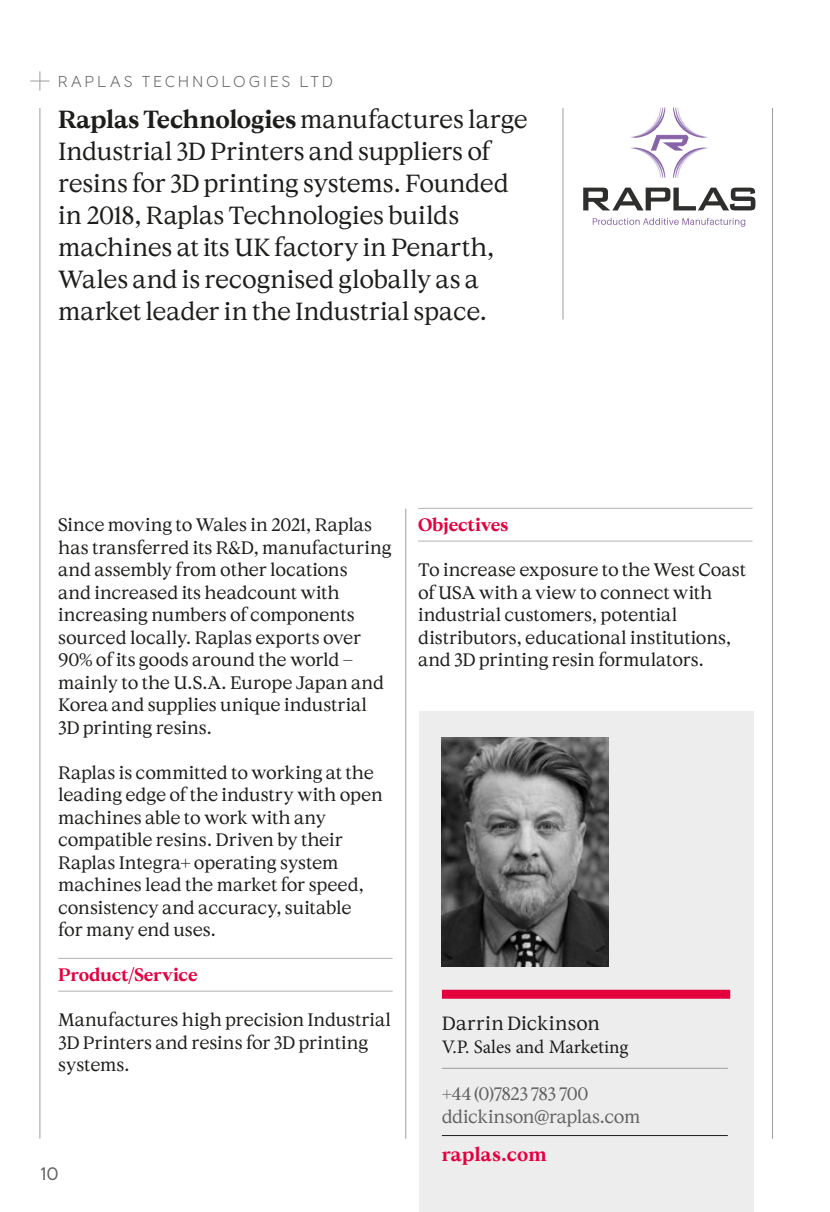
<style>
.page{position:relative;width:830px;height:1212px;background:#fff}
.page>*{position:absolute;margin:0;border:0;box-sizing:border-box;transform-origin:0 0}
.StandFirst_Serif_16{font:24.75px/31.9px "Wales Serif";letter-spacing:-.01em;color:#1d1d1b}
._03_Name_Line{font:19.12px "Minion Pro";color:#1d1d1b}
.StandFirst_Serif_16-2{font:19.12px "Wales Serif";letter-spacing:.01em;color:#1d1d1b}
.URL{font:700 19.12px "Wales Serif";letter-spacing:.01em;color:#e4003f}
._02_Body{font:18px/22.5px "Wales Serif";letter-spacing:-.01em;color:#1d1d1b}
._02_Body-2{font:18px/22.9px "Wales Serif";letter-spacing:-.03em;color:#646363}
._01_Red_Title_Line{font:700 18px "Wales Serif";letter-spacing:-.01em;color:#e4003f}
.t1{font:18px "Wales Sans Body";color:#646363}
.t2{font:300 15.75px "Wales Sans Headline";letter-spacing:.215em;color:#646363}
.s1{font-weight:700}
</style>
<div class="page">
<hr style="left:58px;top:958px;width:334px;height:1px;background:#b3b2b2">
<hr style="left:58px;top:991px;width:334px;height:1px;background:#b3b2b2">
<hr style="left:418px;top:508px;width:334px;height:1px;background:#b3b2b2">
<hr style="left:418px;top:541px;width:334px;height:1px;background:#b3b2b2">
<hr style="left:405px;top:509px;width:1px;height:630px;background:#9d9d9c">
<hr style="left:771px;top:108px;width:1px;height:1031px;background:#9d9d9c">
<hr style="left:39px;top:108px;width:1px;height:1031px;background:#9d9d9c">
<svg style="left:30px;top:71px;width:19px;height:20px"></svg>
<hr style="left:562px;top:108px;width:1px;height:212px;background:#9d9d9c">
<svg style="left:583px;top:188px;width:172px;height:22px"></svg>
<svg style="left:592px;top:218px;width:153px;height:9px"></svg>
<svg style="left:630px;top:107px;width:78px;height:71px"></svg>
<div style="left:419px;top:711px;width:334px;height:501px;background:#ededed"></div>
<div style="left:441px;top:990px;width:288px;height:9px;background:#e4003f"></div>
<img style="left:441px;top:737px;width:167px;height:230px">
<hr style="left:441px;top:1068px;width:286px;height:1px;background:#9d9d9c">
<hr style="left:441px;top:1135px;width:286px;height:1px;background:#1d1d1b">
<p class="t2" style="left:58px;top:71px;width:276px">RAPLAS TECHNOLOGIES LTD</p>
<p class="StandFirst_Serif_16" style="left:58px;top:103px;width:471px"><span class="s1">Raplas Technologies</span> manufactures large Industrial 3D Printers and suppliers of resins for 3D printing systems. Founded in 2018, Raplas Technologies builds machines at its UK factory in Penarth, Wales and is recognised globally as a market leader in the Industrial space.</p>
<p class="_02_Body" style="left:58px;top:513px;width:335px">Since moving to Wales in 2021, Raplas has transferred its R&amp;D, manufacturing and assembly from other locations<br>and increased its headcount with increasing numbers of components sourced locally. Raplas exports over 90% of its goods around the world – mainly to the U.S.A. Europe Japan and Korea and supplies unique industrial 3D printing resins.</p>
<p class="_02_Body" style="left:58px;top:761px;width:326px">Raplas is committed to working at the leading edge of the industry with open machines able to work with any compatible resins. Driven by their<br>Raplas Integra+ operating system machines lead the market for speed, consistency and accuracy, suitable<br>for many end uses.</p>
<p class="_01_Red_Title_Line" style="left:58px;top:964px;width:141px">Product/Service</p>
<p class="_02_Body" style="left:58px;top:1008px;width:334px">Manufactures high precision Industrial<br>3D Printers and resins for 3D printing systems.</p>
<p class="t1" style="left:41px;top:1163px;width:19px">10</p>
<p class="_01_Red_Title_Line" style="left:418px;top:514px;width:92px">Objectives</p>
<p class="_02_Body" style="left:418px;top:558px;width:329px">To increase exposure to the West Coast of USA with a view to connect with industrial customers, potential distributors, educational institutions, and 3D printing resin formulators.</p>
<p class="StandFirst_Serif_16-2" style="left:441px;top:1011px;width:160px">Darrin Dickinson</p>
<p class="_03_Name_Line" style="left:441px;top:1033px;width:188px">V.P. Sales and Marketing</p>
<p class="_02_Body-2" style="left:441px;top:1081px;width:200px">+44 (0)7823 783 700 ddickinson@raplas.com</p>
<p class="URL" style="left:441px;top:1143px;width:106px">raplas.com</p>
</div>
